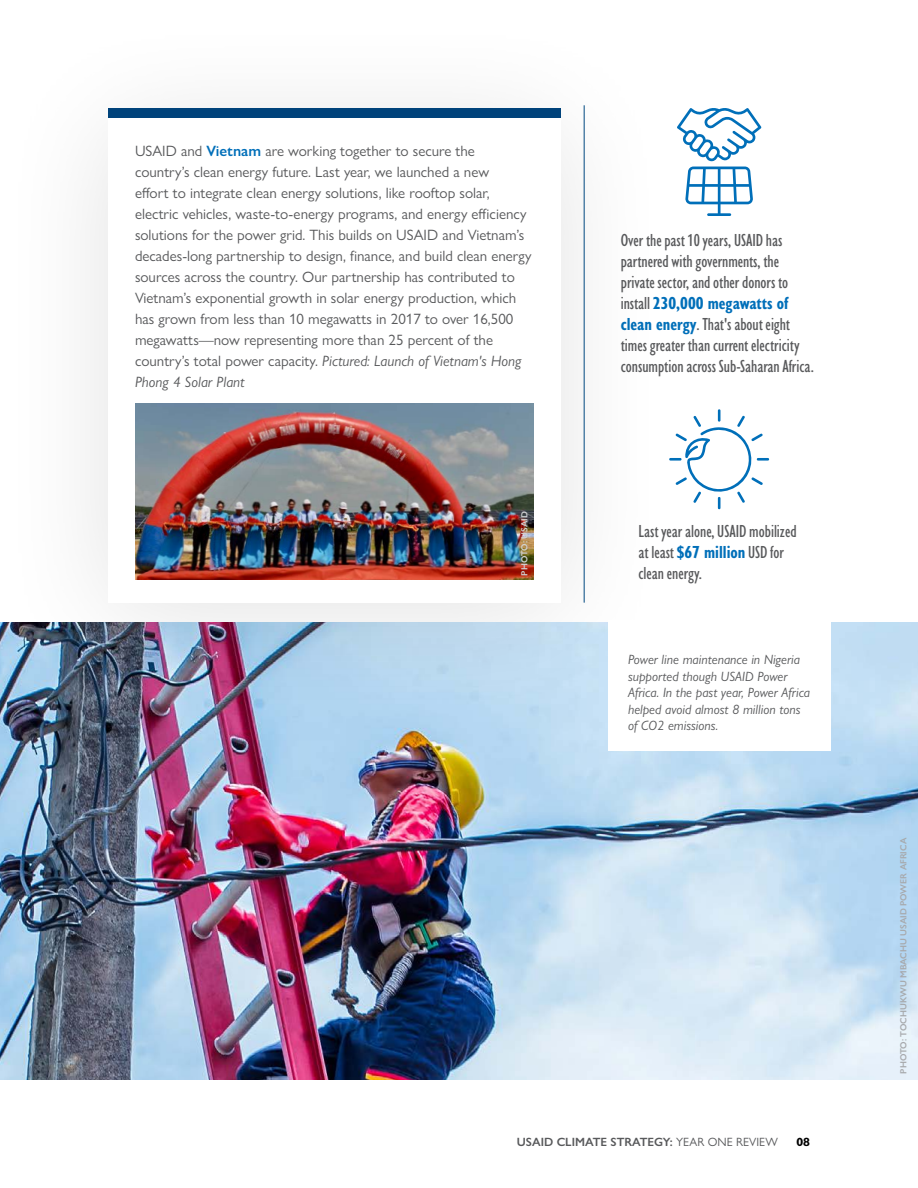
<style>
.page{position:relative;width:918px;height:1188px;background:#fff}
.page>*{position:absolute;margin:0;border:0;box-sizing:border-box;transform-origin:0 0}
.stat_text{font:500 condensed 18px/21px "Gill Sans Nova";color:#58595b}
.box_text{font:15px/21px "Gill Sans Nova";color:#58595b}
.caption_in_dip_box{font:italic 13.5px/16.5px "Gill Sans Nova";color:#58595b}
.t1{font:600 12px "Gill Sans Nova";color:#58595b}
.t2{font:700 12px "Gill Sans Nova";color:#000}
.credit{font:600 9px "Gill Sans Nova";color:#a7a9ac}
.credit-2{font:600 9px "Gill Sans Nova";color:#d1d3d4}
.s1{font-weight:600;color:#006fb9}
.s2{font-style:italic}
.s3{font-weight:700;color:#006fb9}
.s4{font-weight:400}
</style>
<div class="page">
<img style="left:0;top:622px;width:918px;height:458px">
<svg style="left:677px;top:108px;width:84px;height:53px"></svg>
<svg style="left:685px;top:167px;width:68px;height:49px"></svg>
<svg style="left:674px;top:409px;width:95px;height:100px"></svg>
<div style="left:0;top:10px;width:674px;height:714px;background:#000;opacity:.12"></div>
<div style="left:108px;top:118px;width:453px;height:485px;background:#fff"></div>
<img style="left:135px;top:404px;width:399px;height:176px">
<div style="left:108px;top:108px;width:453px;height:10px;background:#00437b"></div>
<hr style="left:584px;top:105px;width:1px;height:498px;background:#004880">
<div style="left:608px;top:620px;width:223px;height:131px;background:#fff"></div>
<p class="box_text" style="left:135px;top:140px;width:398px">USAID and <span class="s1">Vietnam</span> are working together to secure the country’s clean energy future. Last year, we launched a new<br>effort to integrate clean energy solutions, like rooftop solar, electric vehicles, waste-to-energy programs, and energy efficiency solutions for the power grid. This builds on USAID and Vietnam’s decades-long partnership to design, finance, and build clean energy sources across the country. Our partnership has contributed to Vietnam’s exponential growth in solar energy production, which has grown from less than 10 megawatts in 2017 to over 16,500 megawatts—now representing more than 25 percent of the country’s total power capacity. <span class="s2">Pictured: Launch of Vietnam's Hong Phong 4 Solar Plant</span></p>
<p class="credit-2" style="left:519px;top:576px;width:66px;rotate:-90deg">PHOTO: USAID</p>
<p class="stat_text" style="left:621px;top:230px;width:195px">Over the past 10 years, USAID has partnered with governments, the private sector, and other donors to install <span class="s3">230,000 megawatts of clean energy</span>. That's about eight times greater than current electricity consumption across Sub-Saharan Africa.</p>
<p class="stat_text" style="left:639px;top:520px;width:160px">Last year alone, USAID mobilized at least <span class="s3">$67 million</span> USD for clean energy.</p>
<p class="caption_in_dip_box" style="left:628px;top:651px;width:184px">Power line maintenance in Nigeria supported though USAID Power<br>Africa. In the past year, Power Africa helped avoid almost 8 million tons of CO2 emissions.</p>
<p class="t1" style="left:517px;top:1135px;width:263px">USAID CLIMATE STRATEGY: <span class="s4">YEAR ONE REVIEW</span></p>
<p class="t2" style="left:796px;top:1135px;width:15px">08</p>
<p class="credit" style="left:898px;top:1074px;width:237px;rotate:-90deg">PHOTO: TOCHUKWU MBACHU USAID POWER AFRICA</p>
</div>
